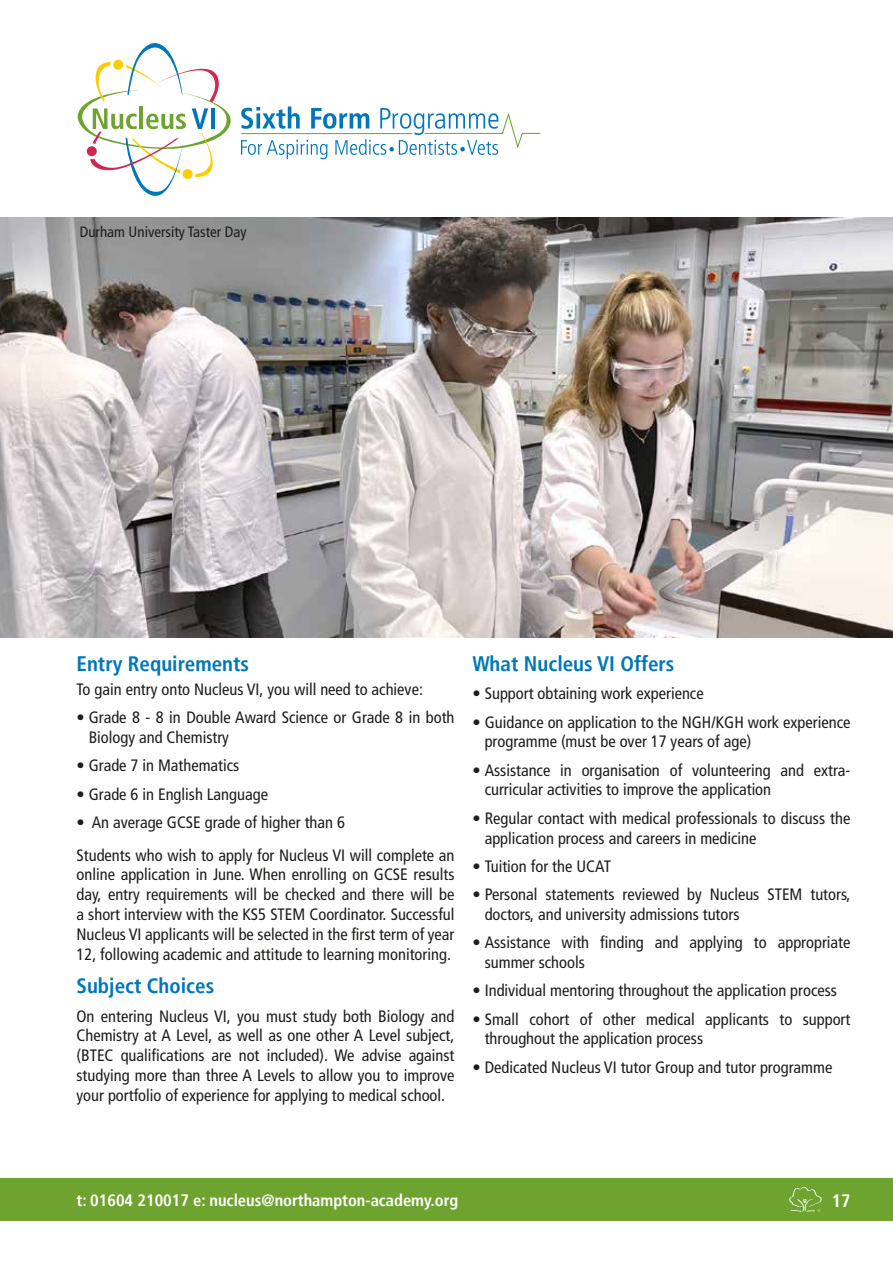
<style>
.page{position:relative;width:893px;height:1263px;background:#fff}
.page>*{position:absolute;margin:0;border:0;box-sizing:border-box;transform-origin:0 0}
.t1{font:700 condensed 21px "Frutiger LT";color:#0076ba}
.t2{font:700 condensed 18px "Frutiger LT";color:#fff}
.t3{font:condensed 16.5px/19.8px "Frutiger LT";color:#1d1d1b}
.t4{font:700 condensed 16.5px "Frutiger LT";color:#fff}
.t5{font:condensed 15px "Frutiger LT";color:#1d1d1b}
.s1{font-size:18px}
</style>
<div class="page">
<div style="left:0;top:1178px;width:893px;height:42px;background:#6ea32f"></div>
<svg style="left:789px;top:1187px;width:33px;height:25px"></svg>
<img style="left:0;top:217px;width:893px;height:421px">
<svg style="left:78px;top:43px;width:462px;height:153px"></svg>
<p class="t5" style="left:80px;top:223px;width:168px">Durham University Taster Day</p>
<p class="t1" style="left:77px;top:651px;width:174px">Entry Requirements</p>
<p class="t3" style="left:77px;top:679px;width:348px">To gain entry onto Nucleus VI, you will need to achieve:</p>
<p class="t3" style="left:89px;top:708px;width:367px;text-indent:-12px">• Grade 8 - 8 in Double Award Science or Grade 8 in both<br>Biology and Chemistry</p>
<p class="t3" style="left:77px;top:756px;width:164px">• Grade 7 in Mathematics</p>
<p class="t3" style="left:77px;top:784px;width:193px">• Grade 6 in English Language</p>
<p class="t3" style="left:77px;top:806px;width:379px;line-height:32.5px">• An average GCSE grade of higher than 6<br>Students who wish to apply for Nucleus VI will complete an</p>
<p class="t3" style="left:77px;top:865px;width:379px;text-align:justify">online application in June. When enrolling on GCSE results day, entry requirements will be checked and there will be a short interview with the KS5 STEM Coordinator. Successful Nucleus VI applicants will be selected in the first term of year 12, following academic and attitude to learning monitoring.</p>
<p class="t1" style="left:77px;top:973px;width:139px">Subject Choices</p>
<p class="t3" style="left:77px;top:1006px;width:379px;text-align:justify">On entering Nucleus VI, you must study both Biology and Chemistry at A Level, as well as one other A Level subject, (BTEC qualifications are not included). We advise against studying more than three A Levels to allow you to improve your portfolio of experience for applying to medical school.</p>
<p class="t1" style="left:472px;top:651px;width:203px">What Nucleus VI Offers</p>
<p class="t3" style="left:472px;top:684px;width:233px">• Support obtaining work experience</p>
<p class="t3" style="left:485px;top:712px;width:367px;text-indent:-12px">• Guidance on application to the NGH/KGH work experience programme (must be over 17 years of age)</p>
<p class="t3" style="left:485px;top:760px;width:367px;text-indent:-12px">• Assistance in organisation of volunteering and extra&shy;curricular activities to improve the application</p>
<p class="t3" style="left:485px;top:808px;width:367px;text-indent:-12px">• Regular contact with medical professionals to discuss the application process and careers in medicine</p>
<p class="t3" style="left:472px;top:856px;width:140px">• Tuition for the UCAT</p>
<p class="t3" style="left:485px;top:885px;width:367px;text-indent:-12px">• Personal statements reviewed by Nucleus STEM tutors, doctors, and university admissions tutors</p>
<p class="t3" style="left:485px;top:933px;width:367px;text-indent:-12px">• Assistance with finding and applying to appropriate summer schools</p>
<p class="t3" style="left:472px;top:981px;width:366px">• Individual mentoring throughout the application process</p>
<p class="t3" style="left:485px;top:1009px;width:367px;text-indent:-12px">• Small cohort of other medical applicants to support throughout the application process</p>
<p class="t3" style="left:472px;top:1057px;width:361px">• Dedicated Nucleus VI tutor Group and tutor programme</p>
<p class="t4" style="left:43px;top:1190px;width:417px"><span class="s1">17</span> t: 01604 210017 e: nucleus@northampton-academy.org</p>
<p class="t2" style="left:832px;top:1190px;width:20px">17</p>
</div>
